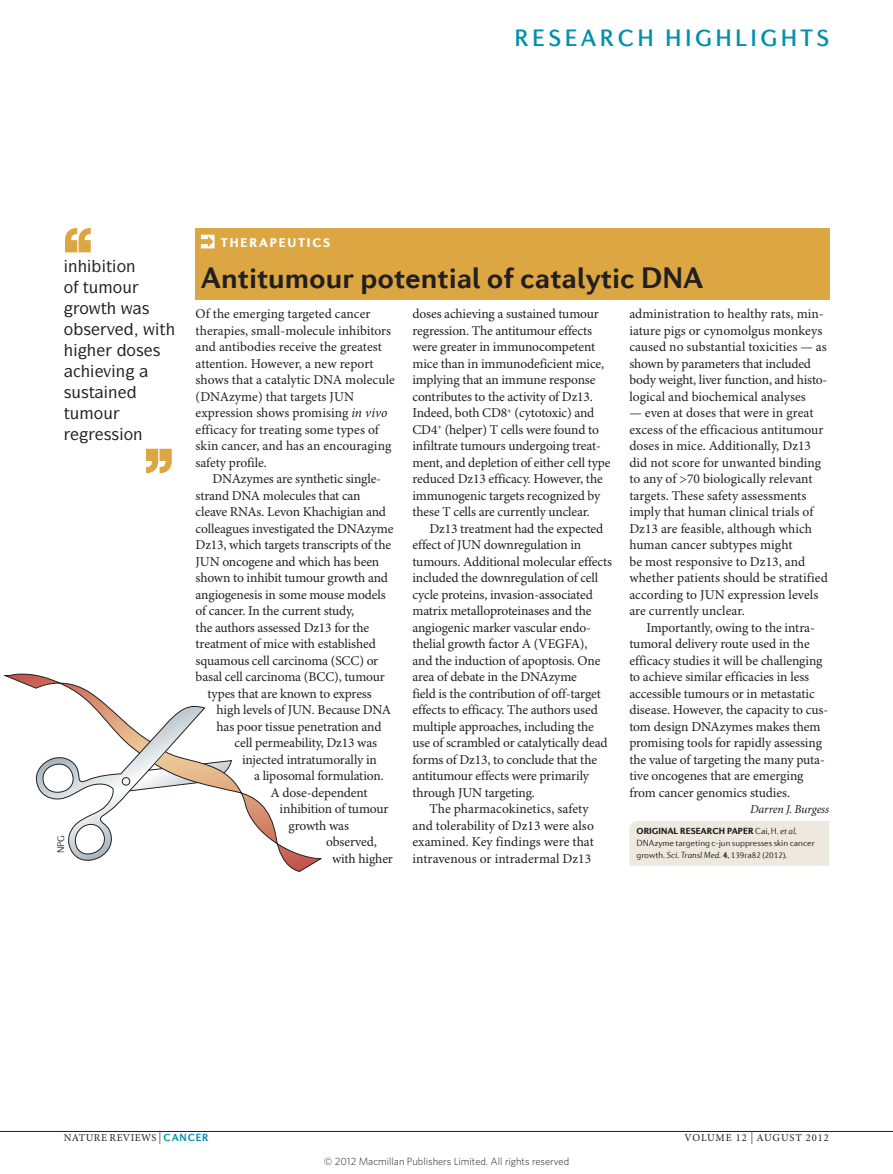
<style>
.page{position:relative;width:893px;height:1174px;background:#fff}
.page>*{position:absolute;margin:0;border:0;box-sizing:border-box;transform-origin:0 0}
.title-small{font:700 30px "Diverda Sans Com";color:#231f20}
.sectionheader{font:500 24px "Diverda Sans Com";letter-spacing:.14em;color:#0090ab}
.pulloutquote{font:500 16.5px "ITC Symbol Std";color:#231f20}
.bodyindent{font:13.5px/16.5px "Minion Pro";letter-spacing:-.01em;color:#231f20}
.bodyfirst{font:13.5px/16.5px "Minion Pro";letter-spacing:.005em;color:#231f20}
.ministrap{font:900 12.75px "Diverda Sans Com";letter-spacing:.14em;color:#fff}
.author{font:italic 12px "Minion Pro";letter-spacing:-.015em;color:#231f20}
.t1{font:300 10.5px "Whitney";color:#231f20}
.t2{font:10.5px "Minion Pro";letter-spacing:.04em;color:#231f20}
.t3{font:10.5px "Minion Pro";letter-spacing:.085em;color:#231f20}
.creditstyle{font:300 9.75px "Diverda Sans Com";color:#231f20}
.webbody{font:300 9px/12px "Diverda Sans Com";letter-spacing:-.005em;color:#231f20}
.s1{font-style:italic}
.s2{font-weight:900}
.s3{font-weight:700}
.s4{font-size:12px}
.s5{font-family:"Diverda Sans Com";font-weight:700;color:#0090ab}
</style>
<div class="page">
<svg style="left:146px;top:449px;width:26px;height:24px"></svg>
<svg style="left:65px;top:228px;width:26px;height:24px"></svg>
<div style="left:196px;top:228px;width:634px;height:72px;background:#dca743"></div>
<svg style="left:4px;top:673px;width:318px;height:198px"></svg>
<hr style="left:0;top:1131px;width:893px;height:1px;background:#231f20">
<div style="left:629px;top:821px;width:200px;height:44px;background:#ede9de"></div>
<svg style="left:201px;top:235px;width:14px;height:13px"></svg>
<p class="sectionheader" style="left:514px;top:24px;width:316px">RESEARCH HIGHLIGHTS</p>
<p class="ministrap" style="left:221px;top:235px;width:111px">THERAPEUTICS</p>
<p class="title-small" style="left:201px;top:260px;width:504px">Antitumour potential of catalytic DNA</p>
<p class="bodyindent" style="left:629px;top:306px;width:199px">administration to healthy rats, min&shy;iature pigs or cynomolgus monkeys caused no substantial toxicities — as shown by parameters that included body weight, liver function, and histo&shy;logical and biochemical analyses</p>
<p class="bodyindent" style="left:629px;top:405px;width:200px">— even at doses that were in great excess of the efficacious antitumour doses in mice. Additionally, Dz13 did not score for unwanted binding to any of &gt;70 biologically relevant targets. These safety assessments imply that human clinical trials of Dz13 are feasible, although which human cancer subtypes might<br>be most responsive to Dz13, and whether patients should be stratified according to JUN expression levels are currently unclear.</p>
<p class="bodyindent" style="left:629px;top:620px;width:200px;text-indent:17px">Importantly, owing to the intra&shy;tumoral delivery route used in the efficacy studies it will be challenging to achieve similar efficacies in less accessible tumours or in metastatic disease. However, the capacity to cus&shy;tom design DNAzymes makes them promising tools for rapidly assessing the value of targeting the many puta&shy;tive oncogenes that are emerging from cancer genomics studies.</p>
<p class="author" style="left:750px;top:802px;width:81px">Darren J. Burgess</p>
<p class="pulloutquote" style="left:68px;top:256px;width:69px">■ ▼□■</p>
<p class="pulloutquote" style="left:64px;top:277px;width:70px">□ ▼◆ □◆</p>
<p class="pulloutquote" style="left:64px;top:319px;width:53px">□▲ ❖</p>
<p class="pulloutquote" style="left:127px;top:340px;width:35px">□▲ ▲</p>
<p class="pulloutquote" style="left:64px;top:382px;width:55px">▲◆▲▼ ■</p>
<p class="pulloutquote" style="left:64px;top:403px;width:51px">▼◆ □◆</p>
<p class="pulloutquote" style="left:104px;top:424px;width:40px">▲▲ □■</p>
<p class="bodyfirst" style="left:196px;top:306px;width:201px">Of the emerging targeted cancer therapies, small-molecule inhibitors and antibodies receive the greatest attention. However, a new report shows that a catalytic DNA molecule (DNAzyme) that targets JUN expression shows promising <span class="s1">in vivo </span>efficacy for treating some types of skin cancer, and has an encouraging safety profile.</p>
<p class="bodyindent" style="left:213px;top:471px;width:170px">DNAzymes are synthetic single-</p>
<p class="bodyindent" style="left:196px;top:488px;width:167px">strand DNA molecules that can</p>
<p class="bodyindent" style="left:196px;top:504px;width:192px">cleave RNAs. Levon Khachigian and</p>
<p class="bodyindent" style="left:196px;top:521px;width:199px">colleagues investigated the DNAzyme</p>
<p class="bodyindent" style="left:196px;top:537px;width:197px">Dz13, which targets transcripts of the</p>
<p class="bodyindent" style="left:196px;top:554px;width:185px">JUN oncogene and which has been</p>
<p class="bodyindent" style="left:196px;top:570px;width:194px">shown to inhibit tumour growth and</p>
<p class="bodyindent" style="left:196px;top:587px;width:192px">angiogenesis in some mouse models</p>
<p class="bodyindent" style="left:196px;top:603px;width:160px">of cancer. In the current study,</p>
<p class="bodyindent" style="left:196px;top:620px;width:175px">the authors assessed Dz13 for the</p>
<p class="bodyindent" style="left:196px;top:636px;width:182px">treatment of mice with established</p>
<p class="bodyindent" style="left:196px;top:653px;width:184px">squamous cell carcinoma (SCC) or</p>
<p class="bodyindent" style="left:196px;top:669px;width:191px">basal cell carcinoma (BCC), tumour</p>
<p class="bodyindent" style="left:208px;top:686px;width:166px">types that are known to express</p>
<p class="bodyindent" style="left:217px;top:702px;width:176px">high levels of JUN. Because DNA</p>
<p class="bodyindent" style="left:217px;top:719px;width:166px">has poor tissue penetration and</p>
<p class="bodyindent" style="left:235px;top:735px;width:144px">cell permeability, Dz13 was</p>
<p class="bodyindent" style="left:242px;top:752px;width:136px">injected intratumorally in</p>
<p class="bodyindent" style="left:254px;top:768px;width:131px">a liposomal formulation.</p>
<p class="bodyindent" style="left:271px;top:785px;width:98px">A dose-dependent</p>
<p class="bodyindent" style="left:280px;top:801px;width:110px">inhibition of tumour</p>
<p class="bodyindent" style="left:289px;top:818px;width:62px">growth was</p>
<p class="bodyindent" style="left:326px;top:834px;width:52px">observed,</p>
<p class="bodyindent" style="left:332px;top:851px;width:62px">with higher</p>
<p class="bodyindent" style="left:412px;top:306px;width:200px">doses achieving a sustained tumour regression. The antitumour effects were greater in immunocompetent mice than in immunodeficient mice, implying that an immune response contributes to the activity of Dz13.<br>Indeed, both CD8<sup>+</sup> (cytotoxic) and CD4<sup>+</sup> (helper) T cells were found to infiltrate tumours undergoing treat&shy;ment, and depletion of either cell type reduced Dz13 efficacy. However, the immunogenic targets recognized by these T cells are currently unclear.</p>
<p class="bodyindent" style="left:412px;top:521px;width:201px;text-indent:17px">Dz13 treatment had the expected effect of JUN downregulation in tumours. Additional molecular effects included the downregulation of cell cycle proteins, invasion-associated matrix metalloproteinases and the angiogenic marker vascular endo&shy;thelial growth factor A (VEGFA),<br>and the induction of apoptosis. One area of debate in the DNAzyme<br>field is the contribution of off-target effects to efficacy. The authors used multiple approaches, including the use of scrambled or catalytically dead forms of Dz13, to conclude that the antitumour effects were primarily through JUN targeting.</p>
<p class="bodyindent" style="left:412px;top:801px;width:183px;text-indent:17px">The pharmacokinetics, safety and tolerability of Dz13 were also examined. Key findings were that intravenous or intradermal Dz13</p>
<p class="creditstyle" style="left:55px;top:853px;width:20px;rotate:-90deg">NPG</p>
<p class="webbody" style="left:637px;top:825px;width:180px"><span class="s2">ORIGINAL RESEARCH PAPER</span> Cai, H. <span class="s1">et al.<br></span>DNAzyme targeting c-jun suppresses skin cancer growth. <span class="s1">Sci. Transl Med.</span> <span class="s3">4</span>, 139ra82 (2012).</p>
<p class="t2" style="left:64px;top:1131px;width:146px">NATURE REVIEWS <span class="s4">|</span> <span class="s5">CANCER</span></p>
<p class="t3" style="left:684px;top:1131px;width:146px">VOLUME 12 <span class="s4">|</span> AUGUST 2012</p>
<p class="t1" style="left:324px;top:1154px;width:247px">© 2012 Macmillan Publishers Limited. All rights reserved</p>
</div>
